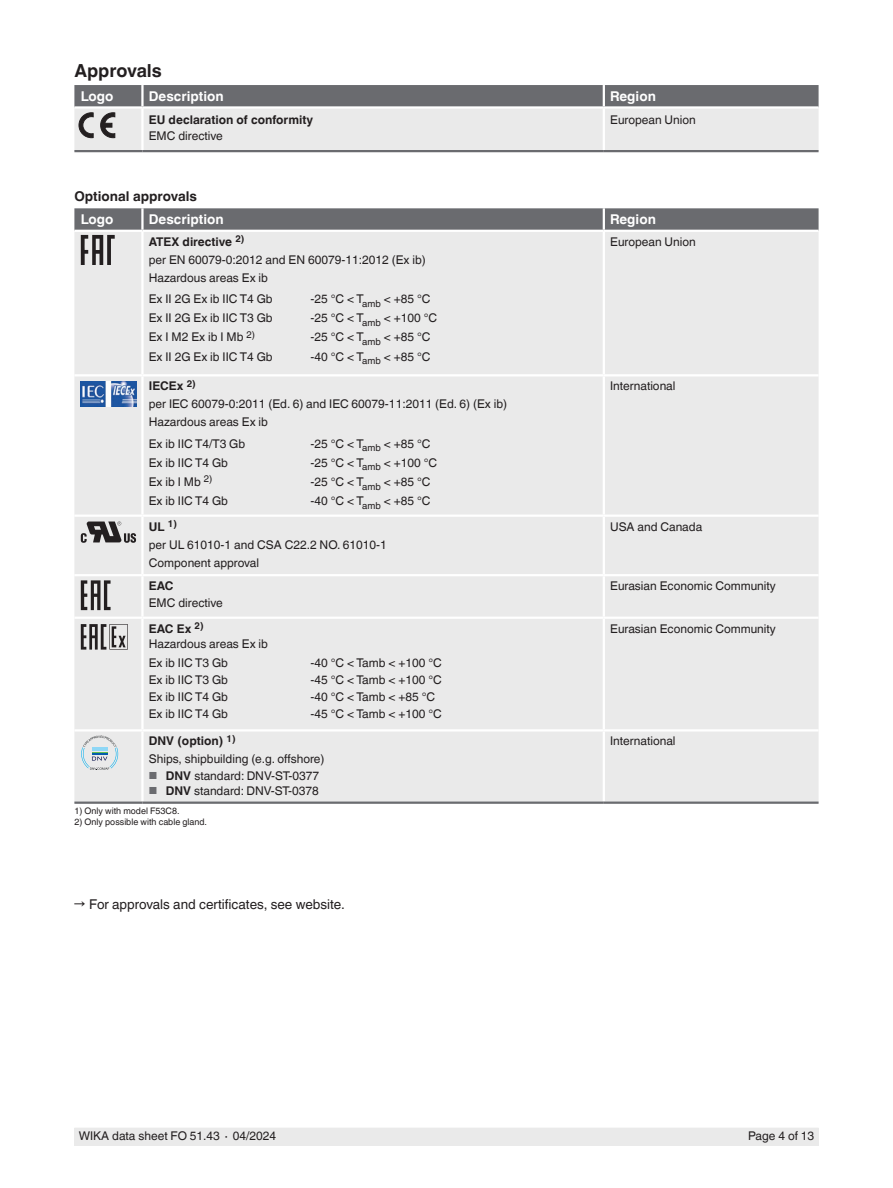
<style>
.page{position:relative;width:893px;height:1188px;background:#fff}
.page>*{position:absolute;margin:0;border:0;box-sizing:border-box;transform-origin:0 0}
.t1{font:700 18px "Helvetica World";color:#231f20}
.t2{font:700 13.5px "Helvetica World";color:#fff}
.t3{font:13.5px "Helvetica World";color:#231f20}
.t4{font:700 13.5px "Helvetica World";color:#231f20}
.t5{font:12px/18px "Helvetica World";color:#231f20}
.t6{font:700 12px "Helvetica World";color:#231f20}
.t7{font:9px "Helvetica World";color:#231f20}
.s1{font-weight:700}
.s2{font-size:10.2px;color:#6a6b6f}
.s3{font-size:15px}
</style>
<div class="page">
<div style="left:74px;top:1128px;width:745px;height:17px;background:#eaeaea"></div>
<hr style="left:74px;top:150px;width:68px;height:2px;background:#6a6b6f">
<hr style="left:142px;top:150px;width:462px;height:2px;background:#6a6b6f">
<hr style="left:604px;top:150px;width:215px;height:2px;background:#6a6b6f">
<svg style="left:74px;top:85px;width:745px;height:66px;background:#bebec0"></svg>
<div style="left:74px;top:265px;width:745px;height:537px;background:#eaeaea"></div>
<div style="left:74px;top:517px;width:745px;height:57px;background:#eaeaea"></div>
<hr style="left:141px;top:232px;width:3px;height:142px;background:#fff">
<hr style="left:603px;top:232px;width:2px;height:142px;background:#fff">
<hr style="left:74px;top:374px;width:68px;height:2px;background:#fff">
<hr style="left:142px;top:374px;width:462px;height:2px;background:#fff">
<hr style="left:141px;top:376px;width:3px;height:139px;background:#fff">
<hr style="left:604px;top:374px;width:215px;height:2px;background:#fff">
<hr style="left:603px;top:376px;width:2px;height:139px;background:#fff">
<hr style="left:74px;top:515px;width:68px;height:2px;background:#fff">
<hr style="left:142px;top:515px;width:462px;height:2px;background:#fff">
<hr style="left:141px;top:517px;width:3px;height:57px;background:#fff">
<hr style="left:604px;top:515px;width:215px;height:2px;background:#fff">
<hr style="left:603px;top:517px;width:2px;height:57px;background:#fff">
<hr style="left:141px;top:732px;width:3px;height:70px;background:#fff">
<hr style="left:603px;top:732px;width:2px;height:70px;background:#fff">
<hr style="left:74px;top:802px;width:68px;height:2px;background:#6a6b6f">
<hr style="left:142px;top:802px;width:462px;height:2px;background:#6a6b6f">
<hr style="left:604px;top:802px;width:215px;height:2px;background:#6a6b6f">
<hr style="left:74px;top:729px;width:68px;height:3px;background:#fff">
<hr style="left:142px;top:729px;width:462px;height:3px;background:#fff">
<hr style="left:604px;top:729px;width:215px;height:3px;background:#fff">
<hr style="left:74px;top:574px;width:68px;height:2px;background:#fff">
<hr style="left:142px;top:574px;width:462px;height:2px;background:#fff">
<hr style="left:141px;top:576px;width:3px;height:41px;background:#fff">
<hr style="left:604px;top:574px;width:215px;height:2px;background:#fff">
<hr style="left:603px;top:576px;width:2px;height:41px;background:#fff">
<hr style="left:74px;top:617px;width:68px;height:2px;background:#fff">
<hr style="left:142px;top:617px;width:462px;height:2px;background:#fff">
<hr style="left:141px;top:619px;width:3px;height:110px;background:#fff">
<hr style="left:604px;top:617px;width:215px;height:2px;background:#fff">
<hr style="left:603px;top:619px;width:2px;height:110px;background:#fff">
<svg style="left:81px;top:624px;width:47px;height:26px"></svg>
<svg style="left:74px;top:208px;width:745px;height:57px;background:#b9b9bb"></svg>
<img style="left:81px;top:382px;width:55px;height:25px">
<svg style="left:81px;top:522px;width:55px;height:21px"></svg>
<div style="left:81px;top:736px;width:38px;height:34px;background:#eaeaea"></div>
<svg style="left:81px;top:736px;width:37px;height:34px"></svg>
<svg style="left:81px;top:580px;width:30px;height:30px"></svg>
<h1 class="t1" style="left:74px;top:60px;width:89px">Approvals</h1>
<p class="t2" style="left:81px;top:89px;width:34px">Logo</p>
<p class="t2" style="left:149px;top:89px;width:76px">Description</p>
<p class="t2" style="left:610px;top:89px;width:47px">Region</p>
<p class="t6" style="left:149px;top:112px;width:166px">EU declaration of conformity</p>
<p class="t5" style="left:149px;top:127px;width:76px">EMC directive</p>
<p class="t5" style="left:610px;top:110px;width:87px">European Union</p>
<p class="t4" style="left:74px;top:188px;width:124px">Optional approvals</p>
<p class="t2" style="left:81px;top:212px;width:34px">Logo</p>
<p class="t2" style="left:149px;top:212px;width:76px">Description</p>
<p class="t2" style="left:610px;top:212px;width:47px">Region</p>
<p class="t5" style="left:149px;top:233px;width:279px"><span class="s1">ATEX directive</span> <sup>2)<br></sup>per EN 60079-0:2012 and EN 60079-11:2012 (Ex ib)<br>Hazardous areas Ex ib</p>
<p class="t5" style="left:149px;top:290px;width:125px">Ex II 2G Ex ib IIC T4 Gb</p>
<p class="t5" style="left:310px;top:290px;width:122px">-25 °C &lt; T<sub>amb</sub> &lt; +85 °C</p>
<p class="t5" style="left:149px;top:309px;width:125px">Ex II 2G Ex ib IIC T3 Gb</p>
<p class="t5" style="left:310px;top:309px;width:128px">-25 °C &lt; T<sub>amb</sub> &lt; +100 °C</p>
<p class="t5" style="left:149px;top:328px;width:108px">Ex I M2 Ex ib I Mb <sup>2)</sup></p>
<p class="t5" style="left:310px;top:328px;width:122px">-25 °C &lt; T<sub>amb</sub> &lt; +85 °C</p>
<p class="t5" style="left:149px;top:347px;width:125px">Ex II 2G Ex ib IIC T4 Gb</p>
<p class="t5" style="left:310px;top:347px;width:122px">-40 °C &lt; T<sub>amb</sub> &lt; +85 °C</p>
<p class="t5" style="left:610px;top:233px;width:87px">European Union</p>
<p class="t5" style="left:149px;top:377px;width:360px"><span class="s1">IECEx</span> <sup>2)<br></sup>per IEC 60079-0:2011 (Ed. 6) and IEC 60079-11:2011 (Ed. 6) (Ex ib)<br>Hazardous areas Ex ib</p>
<p class="t5" style="left:149px;top:435px;width:98px">Ex ib IIC T4/T3 Gb</p>
<p class="t5" style="left:310px;top:435px;width:122px">-25 °C &lt; T<sub>amb</sub> &lt; +85 °C</p>
<p class="t5" style="left:149px;top:454px;width:81px">Ex ib IIC T4 Gb</p>
<p class="t5" style="left:310px;top:454px;width:128px">-25 °C &lt; T<sub>amb</sub> &lt; +100 °C</p>
<p class="t5" style="left:149px;top:473px;width:65px">Ex ib I Mb <sup>2)</sup></p>
<p class="t5" style="left:310px;top:473px;width:122px">-25 °C &lt; T<sub>amb</sub> &lt; +85 °C</p>
<p class="t5" style="left:149px;top:492px;width:81px">Ex ib IIC T4 Gb</p>
<p class="t5" style="left:310px;top:492px;width:122px">-40 °C &lt; T<sub>amb</sub> &lt; +85 °C</p>
<p class="t5" style="left:610px;top:377px;width:67px">International</p>
<p class="t5" style="left:149px;top:518px;width:240px"><span class="s1">UL</span> <sup>1)<br></sup>per UL 61010-1 and CSA C22.2 NO. 61010-1<br>Component approval</p>
<p class="t5" style="left:610px;top:518px;width:94px">USA and Canada</p>
<p class="t6" style="left:149px;top:579px;width:26px">EAC</p>
<p class="t5" style="left:149px;top:594px;width:76px">EMC directive</p>
<p class="t5" style="left:610px;top:577px;width:167px">Eurasian Economic Community</p>
<p class="t5" style="left:149px;top:621px;width:121px;line-height:15px"><span class="s1">EAC Ex</span> <sup>2)<br></sup>Hazardous areas Ex ib</p>
<p class="t5" style="left:149px;top:653px;width:81px">Ex ib IIC T3 Gb</p>
<p class="t5" style="left:310px;top:653px;width:133px">-40 °C &lt; Tamb &lt; +100 °C</p>
<p class="t5" style="left:149px;top:671px;width:81px">Ex ib IIC T3 Gb</p>
<p class="t5" style="left:310px;top:671px;width:133px">-45 °C &lt; Tamb &lt; +100 °C</p>
<p class="t5" style="left:149px;top:688px;width:81px">Ex ib IIC T4 Gb</p>
<p class="t5" style="left:310px;top:688px;width:126px">-40 °C &lt; Tamb &lt; +85 °C</p>
<p class="t5" style="left:149px;top:705px;width:81px">Ex ib IIC T4 Gb</p>
<p class="t5" style="left:310px;top:705px;width:133px">-45 °C &lt; Tamb &lt; +100 °C</p>
<p class="t5" style="left:149px;top:732px;width:177px"><span class="s1">DNV (option)</span> <sup>1)<br></sup>Ships, shipbuilding (e.g. offshore)</p>
<p class="t5" style="left:149px;top:767px;width:172px"><span class="s2">■</span> <span class="s1">DNV</span> standard: DNV-ST-0377</p>
<p class="t5" style="left:149px;top:782px;width:172px"><span class="s2">■</span> <span class="s1">DNV</span> standard: DNV-ST-0378</p>
<p class="t7" style="left:74px;top:806px;width:107px">1) Only with model F53C8.</p>
<p class="t7" style="left:74px;top:816px;width:134px">2) Only possible with cable gland.</p>
<p class="t3" style="left:74px;top:896px;width:272px"><span class="s3">→</span> For approvals and certificates, see website.</p>
<p class="t5" style="left:610px;top:620px;width:167px">Eurasian Economic Community</p>
<p class="t5" style="left:610px;top:732px;width:67px">International</p>
<p class="t5" style="left:79px;top:1127px;width:199px">WIKA data sheet FO 51.43 ∙ 04/2024</p>
<p class="t5" style="left:748px;top:1127px;width:68px">Page 4 of 13</p>
</div>
